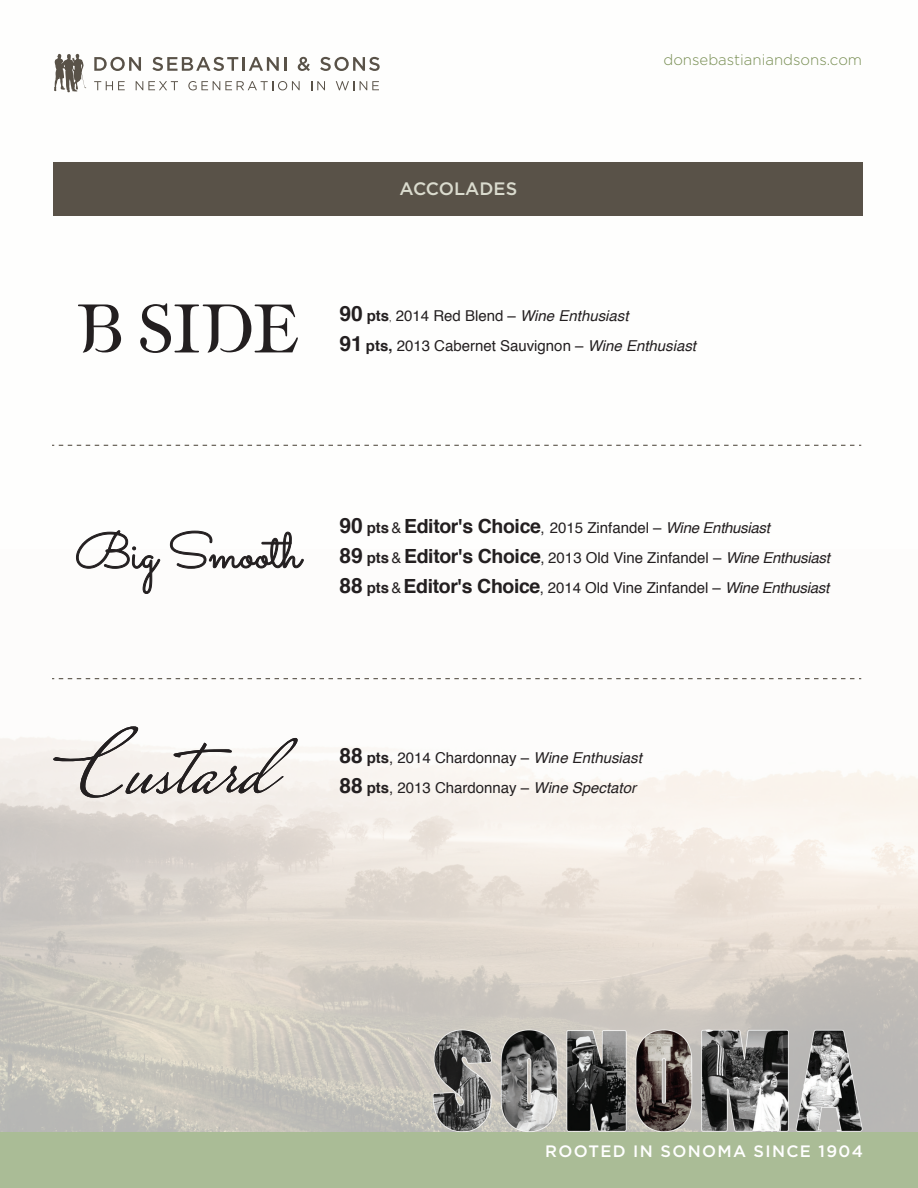
<style>
.page{position:relative;width:918px;height:1188px;background:#fcfdfb}
.page>*{position:absolute;margin:0;border:0;box-sizing:border-box;transform-origin:0 0}
.t1{font:500 18px "Gotham";color:#dadbce}
.t2{font:500 16.5px "Gotham";letter-spacing:.08em;color:#fff}
.t3{font:15px/30px "Helvetica";color:#231f20}
.t4{font:300 15px "Gotham";color:#788e53}
.s1{font-weight:700;font-size:21px}
.s2{font-weight:700}
.s3{font-size:9px}
.s4{font-style:italic}
.s5{font-weight:700;font-size:19.5px}
</style>
<div class="page">
<div style="left:54px;top:162px;width:809px;height:54px;background:#595248"></div>
<img style="left:0;top:559px;width:918px;height:573px">
<div style="left:0;top:1132px;width:918px;height:56px;background:#aabc96"></div>
<img style="left:430px;top:1028px;width:434px;height:104px">
<svg style="left:94px;top:57px;width:47px;height:14px"></svg>
<svg style="left:152px;top:57px;width:86px;height:14px"></svg>
<hr style="left:242px;top:57px;width:3px;height:14px;background:#595248">
<svg style="left:249px;top:57px;width:37px;height:14px"></svg>
<svg style="left:298px;top:57px;width:12px;height:14px"></svg>
<svg style="left:320px;top:57px;width:60px;height:14px"></svg>
<svg style="left:94px;top:81px;width:31px;height:9px"></svg>
<svg style="left:136px;top:81px;width:42px;height:9px"></svg>
<svg style="left:188px;top:81px;width:112px;height:9px"></svg>
<svg style="left:311px;top:81px;width:14px;height:9px"></svg>
<svg style="left:336px;top:81px;width:18px;height:9px"></svg>
<svg style="left:360px;top:81px;width:19px;height:9px"></svg>
<svg style="left:54px;top:54px;width:32px;height:38px"></svg>
<svg style="left:78px;top:304px;width:43px;height:49px"></svg>
<svg style="left:140px;top:303px;width:158px;height:50px"></svg>
<svg style="left:76px;top:530px;width:84px;height:64px"></svg>
<svg style="left:170px;top:531px;width:134px;height:38px"></svg>
<svg style="left:53px;top:726px;width:245px;height:72px"></svg>
<svg style="left:52px;top:445px;width:809px;height:1px"></svg>
<svg style="left:52px;top:678px;width:809px;height:1px"></svg>
<p class="t1" style="left:400px;top:179px;width:119px">ACCOLADES</p>
<p class="t4" style="left:663px;top:52px;width:200px">donsebastianiandsons.com</p>
<p class="t3" style="left:340px;top:301px;width:358px"><span class="s1">90</span> <span class="s2">pts</span><span class="s3">,</span> 2014 Red Blend – <span class="s4">Wine Enthusiast<br></span><span class="s1">91</span> <span class="s2">pts,</span> 2013 Cabernet Sauvignon – <span class="s4">Wine Enthusiast</span></p>
<p class="t3" style="left:340px;top:514px;width:492px"><span class="s1">90</span> <span class="s2">pts</span> &amp; <span class="s5">Editor's Choice</span>, 2015 Zinfandel – <span class="s4">Wine Enthusiast<br></span><span class="s1">89</span> <span class="s2">pts</span> &amp; <span class="s5">Editor's Choice</span>, 2013 Old Vine Zinfandel – <span class="s4">Wine Enthusiast<br></span><span class="s1">88</span> <span class="s2">pts</span> &amp;<span class="s5">Editor's Choice</span>, 2014 Old Vine Zinfandel – <span class="s4">Wine Enthusiast</span></p>
<p class="t3" style="left:340px;top:744px;width:304px"><span class="s1">88</span> <span class="s2">pts</span>, 2014 Chardonnay – <span class="s4">Wine Enthusiast<br></span><span class="s1">88</span> <span class="s2">pts</span>, 2013 Chardonnay – <span class="s4">Wine Spectator</span></p>
<p class="t2" style="left:545px;top:1141px;width:319px">ROOTED IN SONOMA SINCE 1904</p>
</div>
